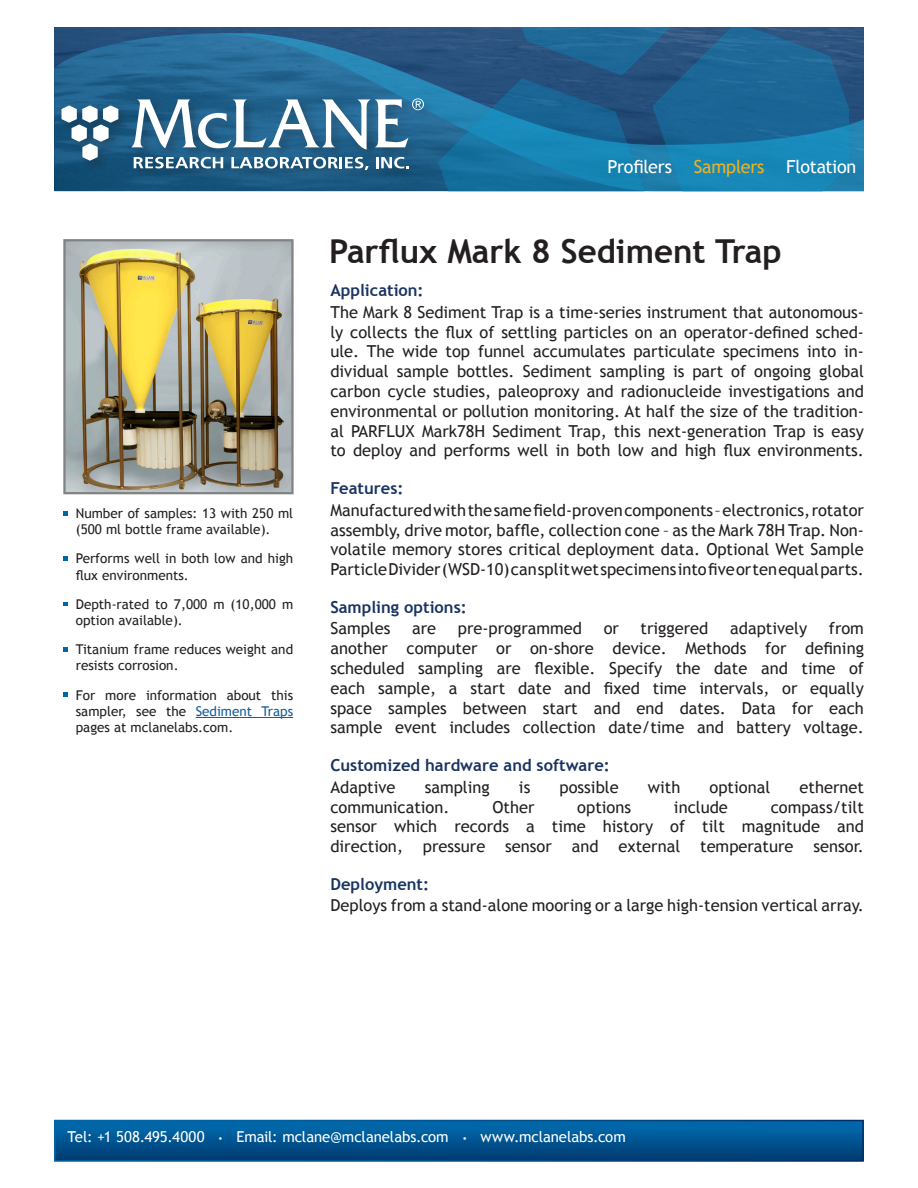
<style>
.page{position:relative;width:918px;height:1188px;background:#fff}
.page>*{position:absolute;margin:0;border:0;box-sizing:border-box;transform-origin:0 0}
.Product_Name_Front{font:700 33px "Trebuchet MS";color:#231f20}
.t1{font:18px "Trebuchet MS";letter-spacing:-.015em;color:#fff}
.Overview_Body{font:16.5px/19.8px "Trebuchet MS";color:#231f20;text-align:justify}
.Overview_Header{font:700 16.5px "Trebuchet MS";color:#193461}
.t2{font:15px "Trebuchet MS";letter-spacing:-.005em;color:#fff}
.t3{font:13.5px/16.2px "Trebuchet MS";color:#231f20}
.s1{color:#175d9e}
.s2{color:#efb21e}
.s3{font-size:9px}
</style>
<div class="page">
<img style="left:54px;top:33px;width:154px;height:158px">
<img style="left:208px;top:33px;width:656px;height:158px">
<svg style="left:438px;top:27px;width:410px;height:164px;background:#1e6a99"></svg>
<div style="left:59px;top:96px;width:378px;height:87px;background:#231f20;opacity:.3"></div>
<svg style="left:62px;top:105px;width:56px;height:56px"></svg>
<svg style="left:134px;top:157px;width:89px;height:11px"></svg>
<svg style="left:131px;top:98px;width:293px;height:52px"></svg>
<svg style="left:231px;top:157px;width:138px;height:13px"></svg>
<svg style="left:376px;top:157px;width:33px;height:11px"></svg>
<svg style="left:57px;top:1123px;width:804px;height:36px;background:#005390"></svg>
<img style="left:66px;top:242px;width:225px;height:249px">
<div style="left:63px;top:239px;width:231px;height:255px;border:2px solid #808283"></div>
<hr style="left:196px;top:717px;width:97px;height:1px;background:#175d9e">
<p class="t3" style="left:76px;top:505px;width:219px">Number of samples: 13 with 250 ml (500 ml bottle frame available).</p>
<p class="t3" style="left:76px;top:551px;width:219px">Performs well in both low and high flux environments.</p>
<p class="t3" style="left:76px;top:596px;width:219px">Depth-rated to 7,000 m (10,000 m option available).</p>
<p class="t3" style="left:76px;top:642px;width:219px">Titanium frame reduces weight and resists corrosion.</p>
<p class="t3" style="left:76px;top:687px;width:219px;text-align:justify">For more information about this sampler, see the <span class="s1">Sediment Traps </span>pages at mclanelabs.com.</p>
<p class="t1" style="left:608px;top:156px;width:250px">Profilers <span class="s2">Samplers</span> Flotation</p>
<p class="Product_Name_Front" style="left:329px;top:230px;width:454px">Parflux Mark 8 Sediment Trap</p>
<p class="Overview_Header" style="left:330px;top:280px;width:95px">Application:</p>
<p class="Overview_Body" style="left:330px;top:302px;width:535px">The Mark 8 Sediment Trap is a time-series instrument that autonomous&shy;ly collects the flux of settling particles on an operator-defined sched&shy;ule. The wide top funnel accumulates particulate specimens into in&shy;dividual sample bottles. Sediment sampling is part of ongoing global carbon cycle studies, paleoproxy and radionucleide investigations and environmental or pollution monitoring. At half the size of the tradition&shy;al PARFLUX Mark78H Sediment Trap, this next-generation Trap is easy to deploy and performs well in both low and high flux environments.</p>
<p class="Overview_Header" style="left:330px;top:478px;width:75px">Features:</p>
<p class="Overview_Body" style="left:330px;top:500px;width:535px">Manufactured with the same field-proven components – electronics, rotator assembly, drive motor, baffle, collection cone – as the Mark 78H Trap. Non&shy;volatile memory stores critical deployment data. Optional Wet Sample Particle Divider (WSD-10) can split wet specimens into five or ten equal parts.</p>
<p class="Overview_Header" style="left:330px;top:596px;width:138px">Sampling options:</p>
<p class="Overview_Body" style="left:330px;top:619px;width:62px">Samples</p>
<p class="Overview_Body" style="left:412px;top:619px;width:26px">are</p>
<p class="Overview_Body" style="left:458px;top:619px;width:126px">pre-programmed</p>
<p class="Overview_Body" style="left:604px;top:619px;width:17px">or</p>
<p class="Overview_Body" style="left:641px;top:619px;width:69px">triggered</p>
<p class="Overview_Body" style="left:730px;top:619px;width:79px">adaptively</p>
<p class="Overview_Body" style="left:330px;top:619px;width:535px;text-indent:499px">from another computer or on-shore device. Methods for defining scheduled sampling are flexible. Specify the date and time of each sample, a start date and fixed time intervals, or equally space samples between start and end dates. Data for each sample event includes collection date/time and battery voltage.</p>
<p class="Overview_Header" style="left:330px;top:755px;width:281px">Customized hardware and software:</p>
<p class="Overview_Body" style="left:330px;top:777px;width:67px">Adaptive</p>
<p class="Overview_Body" style="left:425px;top:777px;width:67px">sampling</p>
<p class="Overview_Body" style="left:519px;top:777px;width:13px">is</p>
<p class="Overview_Body" style="left:560px;top:777px;width:61px">possible</p>
<p class="Overview_Body" style="left:648px;top:777px;width:34px">with</p>
<p class="Overview_Body" style="left:710px;top:777px;width:62px">optional</p>
<p class="Overview_Body" style="left:799px;top:777px;width:66px">ethernet</p>
<p class="Overview_Body" style="left:330px;top:797px;width:121px">communication.</p>
<p class="Overview_Body" style="left:492px;top:797px;width:44px">Other</p>
<p class="Overview_Body" style="left:577px;top:797px;width:55px">options</p>
<p class="Overview_Body" style="left:674px;top:797px;width:55px">include</p>
<p class="Overview_Body" style="left:330px;top:797px;width:535px;text-indent:440px">compass/tilt sensor which records a time history of tilt magnitude and direction, pressure sensor and external temperature sensor.</p>
<p class="Overview_Header" style="left:330px;top:873px;width:100px">Deployment:</p>
<p class="Overview_Body" style="left:330px;top:896px;width:535px">Deploys from a stand-alone mooring or a large high-tension vertical array.</p>
<p class="t2" style="left:68px;top:1128px;width:560px">Tel: +1 508.495.4000 <span class="s3">•</span> Email: mclane@mclanelabs.com <span class="s3">•</span> www.mclanelabs.com</p>
</div>
